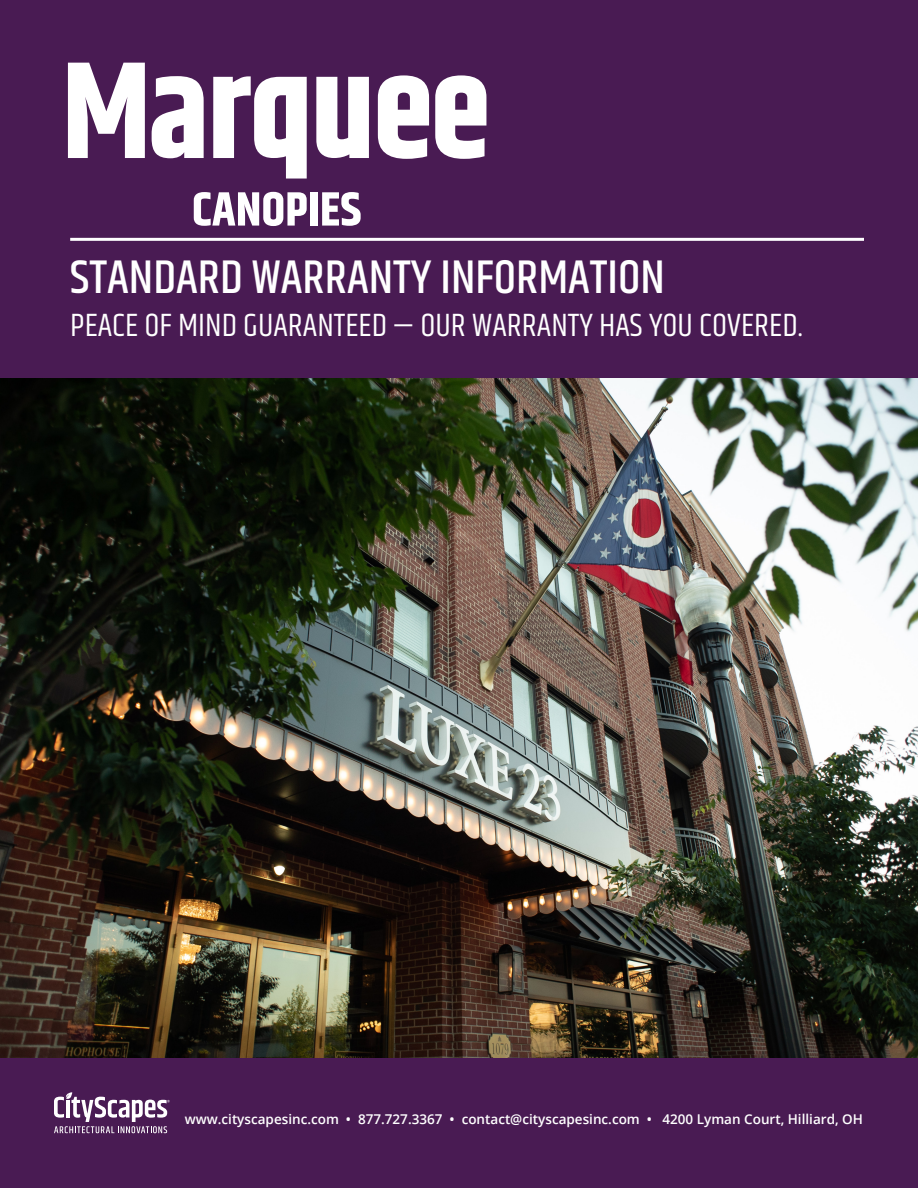
<style>
.page{position:relative;width:918px;height:1188px;background:#491b53}
.page>*{position:absolute;margin:0;border:0;box-sizing:border-box;transform-origin:0 0}
.t1{font:500 48px "Khand";color:#fff}
.t2{font:33px "Khand";color:#fff}
.t3{font:600 13.5px "Open Sans";color:#fff}
</style>
<div class="page">
<hr style="left:70px;top:238px;width:794px;height:3px;background:#fff">
<svg style="left:54px;top:1092px;width:116px;height:41px"></svg>
<img style="left:0;top:378px;width:918px;height:679px">
<svg style="left:68px;top:63px;width:77px;height:95px"></svg>
<svg style="left:152px;top:76px;width:52px;height:82px"></svg>
<svg style="left:213px;top:76px;width:94px;height:103px"></svg>
<svg style="left:316px;top:77px;width:53px;height:81px"></svg>
<svg style="left:378px;top:75px;width:51px;height:84px"></svg>
<svg style="left:435px;top:75px;width:51px;height:84px"></svg>
<svg style="left:194px;top:192px;width:113px;height:34px"></svg>
<div style="left:310px;top:192px;width:8px;height:34px;background:#fff"></div>
<svg style="left:322px;top:192px;width:39px;height:34px"></svg>
<h1 class="t1" style="left:70px;top:247px;width:596px">STANDARD WARRANTY INFORMATION</h1>
<h2 class="t2" style="left:70px;top:305px;width:734px">PEACE OF MIND GUARANTEED — OUR WARRANTY HAS YOU COVERED.</h2>
<p class="t3" style="left:185px;top:1110px;width:680px">www.cityscapesinc.com • 877.727.3367 • contact@cityscapesinc.com • 4200 Lyman Court, Hilliard, OH</p>
</div>
